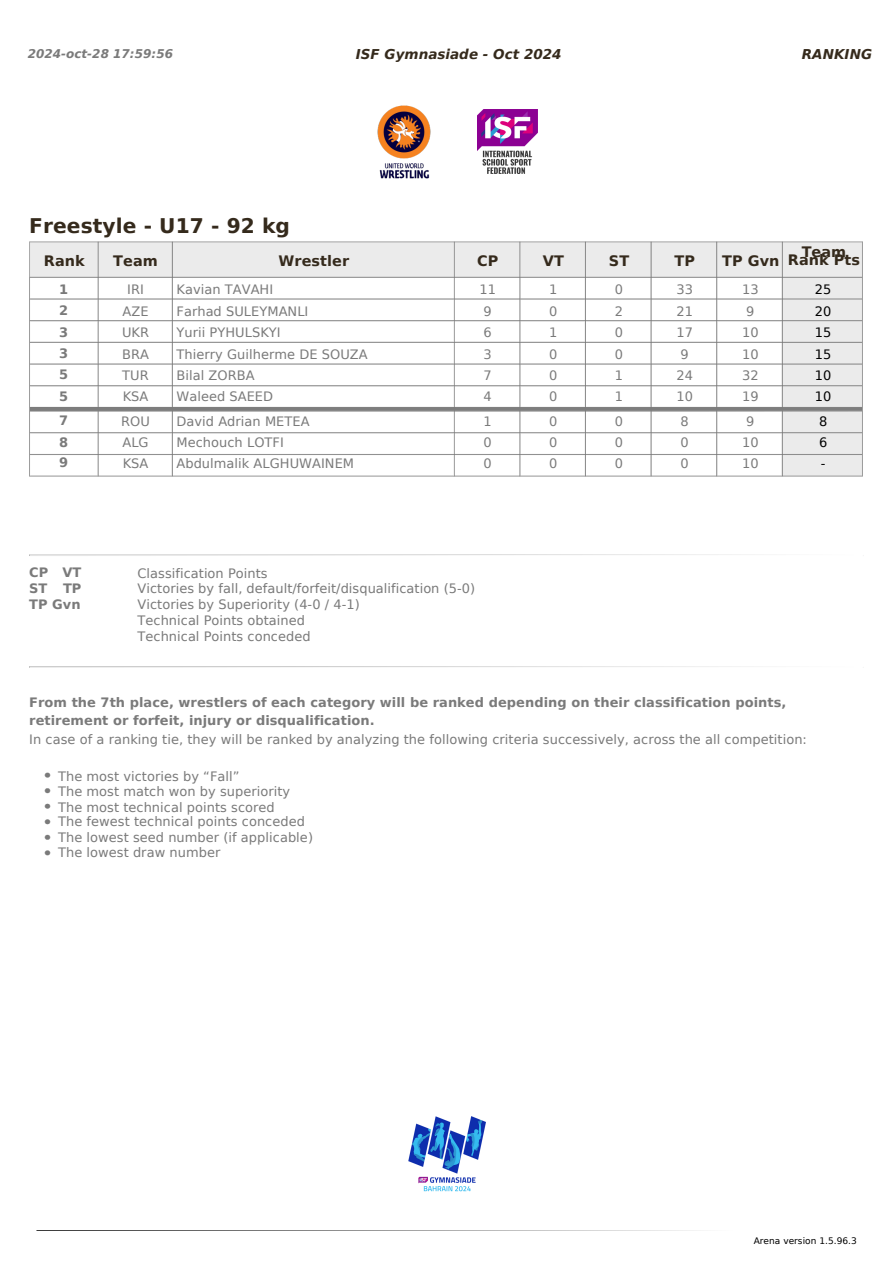
<style>
.page{position:relative;width:894px;height:1264px;background:#fff}
.page>*{position:absolute;margin:0;border:0;box-sizing:border-box;transform-origin:0 0}
.t1{font:700 20.25px "DejaVu Sans";letter-spacing:.005em;color:#352a1c}
.t2{font:700 14.4px "DejaVu Sans";letter-spacing:.005em;color:#352a1c}
.t3{font:italic 700 13.5px "DejaVu Sans";color:#352a1c}
.t4{font:12.9px/21.3px "DejaVu Sans";letter-spacing:.005em;color:#7a7a7a;text-align:justify}
.t5{font:700 12.9px/21.3px "DejaVu Sans";letter-spacing:.005em;color:#7a7a7a;text-align:justify}
.t6{font:12.9px/21.3px "DejaVu Sans";letter-spacing:.005em;color:#000;text-align:justify}
.t7{font:italic 700 12px "DejaVu Sans";color:#7a7a7a}
.t8{font:9px "DejaVu Sans";letter-spacing:.005em;color:#000}
.s1{font-weight:400}
</style>
<div class="page">
<img style="left:44px;top:772px;width:7px;height:84px">
<img style="left:377px;top:105px;width:54px;height:74px">
<svg style="left:36px;top:1230px;width:661px;height:1px"></svg>
<svg style="left:29px;top:554px;width:712px;height:2px"></svg>
<svg style="left:29px;top:666px;width:712px;height:2px"></svg>
<img style="left:29px;top:241px;width:834px;height:236px">
<img style="left:477px;top:110px;width:60px;height:64px">
<img style="left:408px;top:1116px;width:77px;height:76px">
<p class="t7" style="left:28px;top:47px;width:147px">2024-oct-28 17:59:56</p>
<p class="t3" style="left:356px;top:46px;width:207px">ISF Gymnasiade - Oct 2024</p>
<h1 class="t3" style="left:801px;top:46px;width:72px">RANKING</h1>
<h2 class="t1" style="left:29px;top:214px;width:262px">Freestyle - U17 - 92 kg</h2>
<h4 class="t2" style="left:44px;top:252px;width:42px">Rank</h4>
<h4 class="t2" style="left:113px;top:252px;width:46px">Team</h4>
<h5 class="t2" style="left:278px;top:252px;width:72px">Wrestler</h5>
<h5 class="t2" style="left:477px;top:252px;width:23px">CP</h5>
<h5 class="t2" style="left:542px;top:252px;width:23px">VT</h5>
<h4 class="t2" style="left:608px;top:252px;width:22px">ST</h4>
<h5 class="t2" style="left:674px;top:252px;width:22px">TP</h5>
<h5 class="t2" style="left:722px;top:252px;width:59px">TP Gvn</h5>
<p class="t5" style="left:59px;top:278px;width:11px">1<br>2<br>3<br>3<br>5<br>5</p>
<p class="t5" style="left:59px;top:410px;width:11px;line-height:20.9px">7<br>8<br>9</p>
<h4 class="t4" style="left:122px;top:279px;width:29px;text-align:center">IRI<br>AZE<br>UKR<br>BRA<br>TUR<br>KSA</h4>
<h4 class="t4" style="left:121px;top:411px;width:30px;line-height:20.9px">ROU ALG KSA</h4>
<h4 class="t4" style="left:176px;top:279px;width:193px;text-align:left">Kavian TAVAHI<br>Farhad SULEYMANLI<br>Yurii PYHULSKYI<br>Thierry Guilherme DE SOUZA<br>Bilal ZORBA<br>Waleed SAEED</h4>
<h4 class="t4" style="left:176px;top:411px;width:179px;line-height:20.9px;text-align:left">David Adrian METEA<br>Mechouch LOTFI<br>Abdulmalik ALGHUWAINEM</h4>
<h4 class="t4" style="left:479px;top:279px;width:18px;text-align:center">11<br>9<br>6<br>3<br>7<br>4</h4>
<h4 class="t4" style="left:483px;top:411px;width:10px;line-height:20.9px">1<br>0<br>0</h4>
<h4 class="t4" style="left:549px;top:279px;width:10px">1<br>0<br>1<br>0<br>0<br>0</h4>
<h4 class="t4" style="left:549px;top:411px;width:10px;line-height:20.9px">0<br>0<br>0</h4>
<h3 class="t4" style="left:614px;top:279px;width:10px">0<br>2<br>0<br>0<br>1<br>1</h3>
<h3 class="t4" style="left:614px;top:411px;width:10px;line-height:20.9px">0<br>0<br>0</h3>
<h5 class="t4" style="left:676px;top:279px;width:18px;text-align:center">33<br>21<br>17<br>9<br>24<br>10</h5>
<h5 class="t4" style="left:680px;top:411px;width:10px;line-height:20.9px">8<br>0<br>0</h5>
<h2 class="t4" style="left:741px;top:279px;width:18px;text-align:center">13<br>9<br>10<br>10<br>32<br>19</h2>
<h2 class="t4" style="left:741px;top:411px;width:18px;line-height:20.9px;text-align:center">9<br>10<br>10</h2>
<p class="t2" style="left:801px;top:244px;width:46px">Team</p>
<p class="t2" style="left:787px;top:252px;width:74px">Rank Pts</p>
<h5 class="t6" style="left:814px;top:279px;width:18px">25<br>20<br>15<br>15<br>10<br>10</h5>
<h5 class="t6" style="left:818px;top:411px;width:10px;line-height:20.9px">8<br>6 -</h5>
<h5 class="t5" style="left:29px;top:564px;width:54px;line-height:15.8px">CP VT ST TP TP Gvn</h5>
<h2 class="t4" style="left:137px;top:565px;width:339px;line-height:15.8px;text-align:left">Classification Points<br>Victories by fall, default/forfeit/disqualification (5-0)<br>Victories by Superiority (4-0 / 4-1)<br>Technical Points obtained<br>Technical Points conceded</h2>
<h5 class="t5" style="left:29px;top:693px;width:779px;line-height:18.6px;text-align:left">From the 7th place, wrestlers of each category will be ranked depending on their classification points, retirement or forfeit, injury or disqualification.<br><span class="s1">In case of a ranking tie, they will be ranked by analyzing the following criteria successively, across the all competition:</span></h5>
<h2 class="t4" style="left:58px;top:769px;width:256px;line-height:15px;text-align:left">The most victories by “Fall”<br>The most match won by superiority<br>The most technical points scored<br>The fewest technical points conceded<br>The lowest seed number (if applicable)<br>The lowest draw number</h2>
<h5 class="t8" style="left:753px;top:1235px;width:105px">Arena version 1.5.96.3</h5>
</div>
